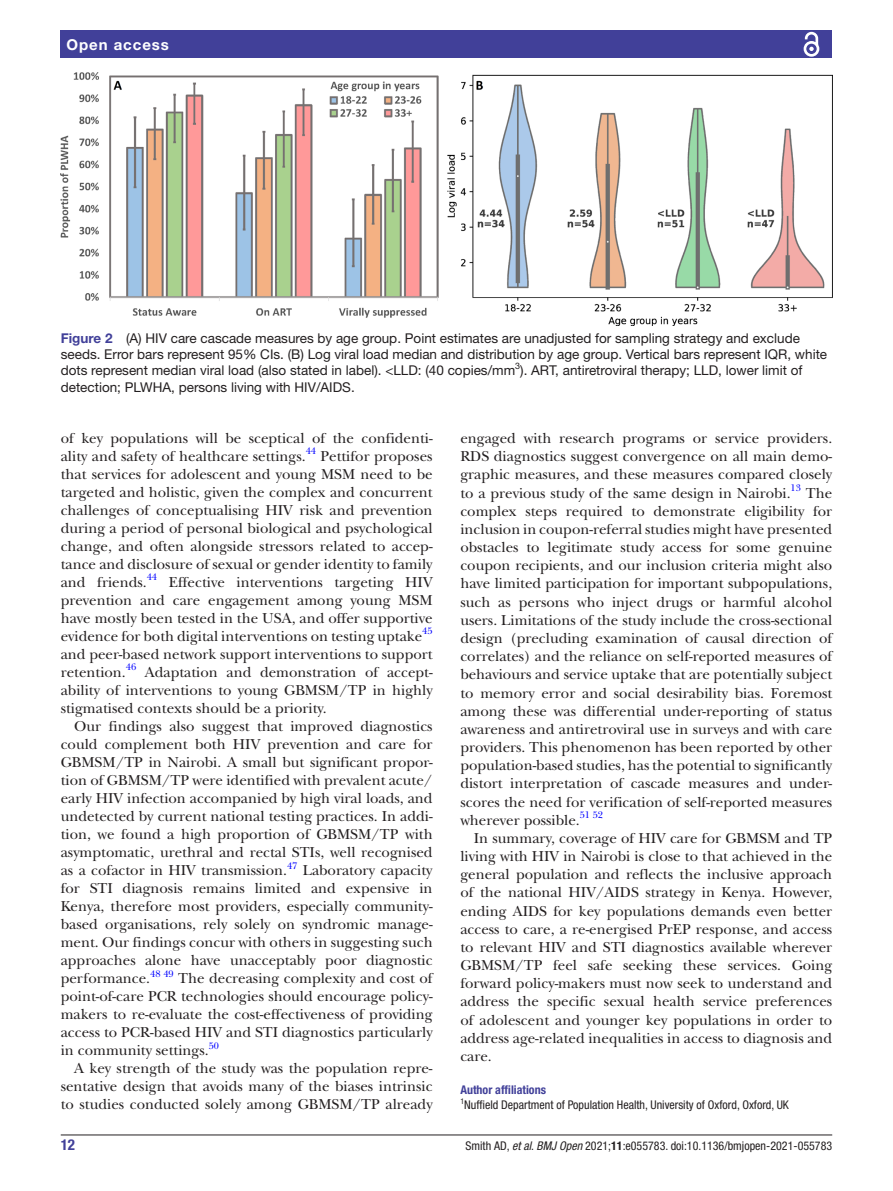
<style>
.page{position:relative;width:893px;height:1191px;background:#fff}
.page>*{position:absolute;margin:0;border:0;box-sizing:border-box;transform-origin:0 0}
.t1{font:15px/18px "New Baskerville";color:#231f20;text-align:justify}
.t2{font:700 15px "Helvetica Neue LT Std";letter-spacing:.065em;color:#fff}
.t3{font:700 condensed 15px "Helvetica Neue LT Std";color:#414099}
.t4{font:13.5px/16.2px "Helvetica Neue LT Std";color:#231f20}
.t5{font:condensed 12px/15.1px "Helvetica Neue LT Std";color:#231f20}
.t6{font:9.9px "New Baskerville";color:#00f}
.s1{font-weight:700;color:#414099}
.s2{font-style:italic}
.s3{font-weight:700}
</style>
<div class="page">
<hr style="left:61px;top:1134px;width:771px;height:1px;background:#231f20">
<div style="left:61px;top:31px;width:771px;height:27px;background:#414099"></div>
<svg style="left:803px;top:31px;width:17px;height:26px"></svg>
<img style="left:61px;top:73px;width:771px;height:252px">
<p class="t2" style="left:66px;top:35px;width:104px">Open access</p>
<p class="t4" style="left:61px;top:330px;width:768px"><span class="s1">Figure 2</span> (A) HIV care cascade measures by age group. Point estimates are unadjusted for sampling strategy and exclude seeds. Error bars represent 95% CIs. (B) Log viral load median and distribution by age group. Vertical bars represent IQR, white dots represent median viral load (also stated in label). &lt;LLD: (40 copies/mm<sup>3</sup>). ART, antiretroviral therapy; LLD, lower limit of detection; PLWHA, persons living with HIV/AIDS.</p>
<p class="t1" style="left:61px;top:429px;width:373px">of key populations will be sceptical of the confidenti&shy;ality and safety of healthcare settings.</p>
<p class="t6" style="left:306px;top:445px;width:12px">44</p>
<p class="t1" style="left:61px;top:447px;width:373px;text-indent:260px">Pettifor proposes that services for adolescent and young MSM need to be targeted and holistic, given the complex and concurrent challenges of conceptualising HIV risk and prevention during a period of personal biological and psychological change, and often alongside stressors related to accep&shy;tance and disclosure of sexual or gender identity to family and friends.</p>
<p class="t6" style="left:147px;top:571px;width:12px">44</p>
<p class="t1" style="left:61px;top:573px;width:373px;text-indent:108px">Effective interventions targeting HIV prevention and care engagement among young MSM have mostly been tested in the USA, and offer supportive evidence for both digital interventions on testing uptake</p>
<p class="t6" style="left:422px;top:625px;width:12px">45</p>
<p class="t1" style="left:61px;top:645px;width:373px">and peer-based network support interventions to support retention.</p>
<p class="t6" style="left:126px;top:661px;width:12px">46</p>
<p class="t1" style="left:61px;top:663px;width:373px;text-indent:84px">Adaptation and demonstration of accept&shy;ability of interventions to young GBMSM/TP in highly stigmatised contexts should be a priority.</p>
<p class="t1" style="left:61px;top:717px;width:373px;text-indent:14px">Our findings also suggest that improved diagnostics could complement both HIV prevention and care for GBMSM/TP in Nairobi. A small but significant propor&shy;tion of GBMSM/TP were identified with prevalent acute/ early HIV infection accompanied by high viral loads, and undetected by current national testing practices. In addi&shy;tion, we found a high proportion of GBMSM/TP with asymptomatic, urethral and rectal STIs, well recognised as a cofactor in HIV transmission.</p>
<p class="t6" style="left:287px;top:859px;width:12px">47</p>
<p class="t1" style="left:61px;top:861px;width:373px;text-indent:242px">Laboratory capacity for STI diagnosis remains limited and expensive in Kenya, therefore most providers, especially community&shy;based organisations, rely solely on syndromic manage&shy;ment. Our findings concur with others in suggesting such approaches alone have unacceptably poor diagnostic performance.</p>
<p class="t6" style="left:150px;top:967px;width:25px">48 49</p>
<p class="t1" style="left:61px;top:969px;width:373px;text-indent:118px">The decreasing complexity and cost of point-of-care PCR technologies should encourage policy&shy;makers to re-evaluate the cost-effectiveness of providing access to PCR-based HIV and STI diagnostics particularly in community settings.</p>
<p class="t6" style="left:209px;top:1039px;width:12px">50</p>
<p class="t1" style="left:61px;top:1059px;width:373px;text-indent:14px">A key strength of the study was the population repre&shy;sentative design that avoids many of the biases intrinsic to studies conducted solely among GBMSM/TP already</p>
<p class="t1" style="left:460px;top:429px;width:373px">engaged with research programs or service providers.<br>RDS diagnostics suggest convergence on all main demo&shy;graphic measures, and these measures compared closely to a previous study of the same design in Nairobi.</p>
<p class="t6" style="left:791px;top:482px;width:12px">13</p>
<p class="t1" style="left:460px;top:484px;width:373px;text-indent:345px">The complex steps required to demonstrate eligibility for inclusion in coupon-referral studies might have presented obstacles to legitimate study access for some genuine coupon recipients, and our inclusion criteria might also have limited participation for important subpopulations, such as persons who inject drugs or harmful alcohol users. Limitations of the study include the cross-sectional design (precluding examination of causal direction of correlates) and the reliance on self-reported measures of behaviours and service uptake that are potentially subject to memory error and social desirability bias. Foremost among these was differential under-reporting of status awareness and antiretroviral use in surveys and with care providers. This phenomenon has been reported by other population-based studies, has the potential to significantly distort interpretation of cascade measures and under&shy;scores the need for verification of self-reported measures wherever possible.</p>
<p class="t6" style="left:580px;top:809px;width:25px">51 52</p>
<p class="t1" style="left:460px;top:829px;width:373px;text-indent:14px">In summary, coverage of HIV care for GBMSM and TP living with HIV in Nairobi is close to that achieved in the general population and reflects the inclusive approach of the national HIV/AIDS strategy in Kenya. However, ending AIDS for key populations demands even better access to care, a re-energised PrEP response, and access to relevant HIV and STI diagnostics available wherever GBMSM/TP feel safe seeking these services. Going forward policy-makers must now seek to understand and address the specific sexual health service preferences of adolescent and younger key populations in order to address age-related inequalities in access to diagnosis and care.</p>
<p class="t5" style="left:460px;top:1082px;width:330px"><span class="s1">Author affiliations<br></span><sup>1</sup>Nuffield Department of Population Health, University of Oxford, Oxford, UK</p>
<p class="t3" style="left:61px;top:1135px;width:16px">12</p>
<p class="t5" style="left:465px;top:1137px;width:368px">Smith AD, <span class="s2">et al</span>. <span class="s2">BMJ Open</span> 2021;<span class="s3">11</span>:e055783. doi:10.1136/bmjopen-2021-055783</p>
</div>
